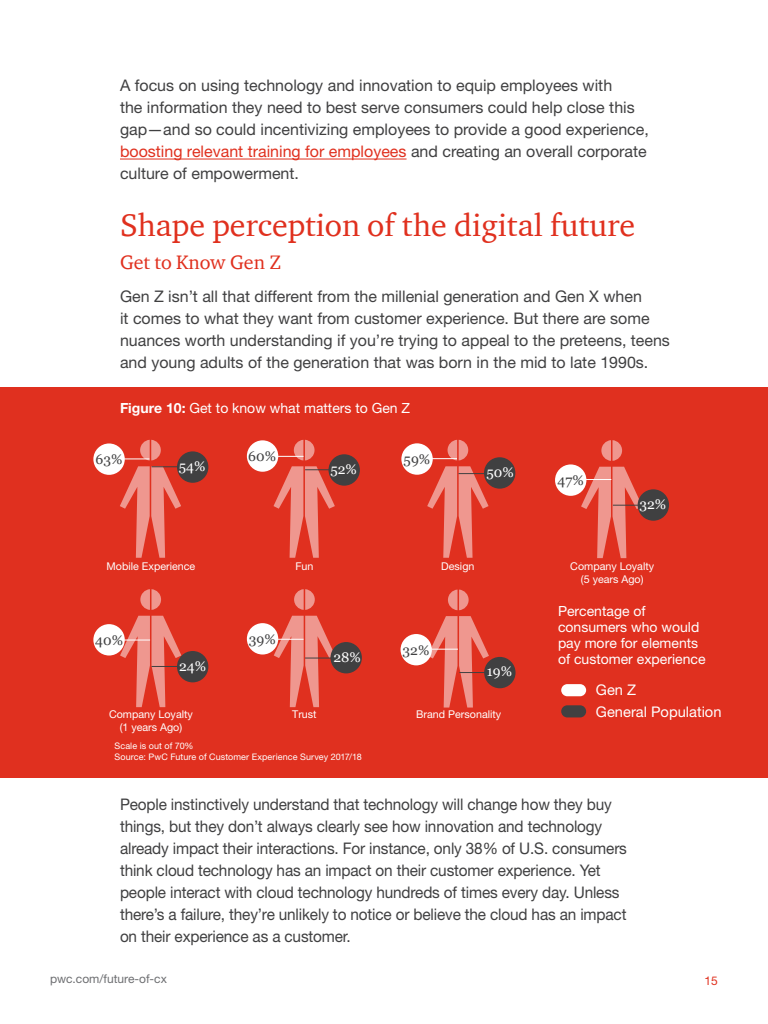
<style>
.page{position:relative;width:768px;height:1024px;background:#fff}
.page>*{position:absolute;margin:0;border:0;box-sizing:border-box;transform-origin:0 0}
.t1{font:32px "ITC Charter Com";color:#e0301e}
.t2{font:20px "ITC Charter Com";color:#e0301e}
.t3{font:16px/22px "Helvetica Neue LT Std";color:#404041}
.t4{font:16px/22px "Helvetica Neue LT Std";color:#404041;scale:.96 1}
.t5{font:14.7px/21.2px "Helvetica Neue LT Std";color:#fff}
.t6{font:14px/16px "Helvetica Neue LT Std";color:#fff}
.t7{font:13.9px "Georgia";color:#fff}
.t8{font:13.9px "Georgia";color:#414142}
.t9{font:12px "Helvetica Neue LT Std";color:#6d6e71}
.t10{font:12px "Helvetica Neue LT Std";color:#e0301e}
.t11{font:10.7px/12.3px "Helvetica Neue LT Std";color:#fff;text-align:center}
.t12{font:9px/11px "Helvetica Neue LT Std";letter-spacing:.01em;color:#fff}
.s1{color:#e0301e}
.s2{font-weight:700}
</style>
<div class="page">
<div style="left:0;top:388px;width:768px;height:390px;background:#e0301f"></div>
<div style="left:561px;top:684px;width:25px;height:12px;background:#fff;border-radius:6px"></div>
<div style="left:561px;top:705px;width:25px;height:12px;background:#404041;border-radius:6px"></div>
<svg style="left:601px;top:440px;width:21px;height:21px"></svg>
<svg style="left:140px;top:589px;width:21px;height:21px"></svg>
<svg style="left:294px;top:589px;width:21px;height:21px"></svg>
<svg style="left:448px;top:590px;width:21px;height:20px"></svg>
<svg style="left:274px;top:466px;width:61px;height:92px"></svg>
<svg style="left:277px;top:440px;width:38px;height:20px"></svg>
<div style="left:329px;top:454px;width:31px;height:32px;background:#404041;border-radius:50%"></div>
<div style="left:247px;top:440px;width:31px;height:32px;background:#fff;border-radius:50%"></div>
<svg style="left:120px;top:616px;width:61px;height:91px"></svg>
<div style="left:177px;top:651px;width:31px;height:31px;background:#404041;border-radius:50%"></div>
<div style="left:93px;top:624px;width:32px;height:32px;background:#fff;border-radius:50%"></div>
<svg style="left:427px;top:466px;width:62px;height:92px"></svg>
<svg style="left:432px;top:440px;width:36px;height:20px"></svg>
<div style="left:484px;top:457px;width:31px;height:32px;background:#404041;border-radius:50%"></div>
<div style="left:401px;top:443px;width:32px;height:32px;background:#fff;border-radius:50%"></div>
<svg style="left:274px;top:616px;width:61px;height:91px"></svg>
<div style="left:330px;top:642px;width:32px;height:31px;background:#404041;border-radius:50%"></div>
<div style="left:247px;top:623px;width:31px;height:32px;background:#fff;border-radius:50%"></div>
<div style="left:484px;top:657px;width:32px;height:31px;background:#404041;border-radius:50%"></div>
<svg style="left:581px;top:467px;width:61px;height:91px"></svg>
<div style="left:638px;top:489px;width:31px;height:32px;background:#404041;border-radius:50%"></div>
<div style="left:555px;top:464px;width:31px;height:32px;background:#fff;border-radius:50%"></div>
<svg style="left:428px;top:616px;width:61px;height:92px"></svg>
<div style="left:401px;top:634px;width:31px;height:31px;background:#fff;border-radius:50%"></div>
<svg style="left:120px;top:466px;width:61px;height:92px"></svg>
<svg style="left:124px;top:440px;width:37px;height:20px"></svg>
<div style="left:177px;top:451px;width:31px;height:32px;background:#404041;border-radius:50%"></div>
<div style="left:93px;top:443px;width:32px;height:32px;background:#fff;border-radius:50%"></div>
<hr style="left:120px;top:159px;width:287px;height:1px;background:#e0301e">
<p class="t3" style="left:120px;top:74px;width:530px">A focus on using technology and innovation to equip employees with<br>the information they need to best serve consumers could help close this gap—and so could incentivizing employees to provide a good experience, <span class="s1">boosting relevant training for employees</span> and creating an overall corporate culture of empowerment.</p>
<h1 class="t1" style="left:120px;top:206px;width:517px">Shape perception of the digital future</h1>
<p class="t2" style="left:120px;top:250px;width:163px">Get to Know Gen Z</p>
<p class="t3" style="left:120px;top:285px;width:551px">Gen Z isn’t all that different from the millenial generation and Gen X when<br>it comes to what they want from customer experience. But there are some nuances worth understanding if you’re trying to appeal to the preteens, teens and young adults of the generation that was born in the mid to late 1990s.</p>
<p class="t6" style="left:120px;top:400px;width:292px"><span class="s2">Figure 10:</span> Get to know what matters to Gen Z</p>
<p class="t8" style="left:95px;top:451px;width:28px">63%</p>
<p class="t7" style="left:179px;top:458px;width:28px">54%</p>
<p class="t8" style="left:248px;top:448px;width:29px">60%</p>
<p class="t7" style="left:330px;top:461px;width:28px">52%</p>
<p class="t8" style="left:404px;top:451px;width:28px">59%</p>
<p class="t7" style="left:487px;top:464px;width:29px">50%</p>
<p class="t8" style="left:557px;top:472px;width:28px">47%</p>
<p class="t7" style="left:639px;top:496px;width:28px">32%</p>
<p class="t11" style="left:107px;top:560px;width:90px">Mobile Experience</p>
<p class="t11" style="left:570px;top:560px;width:85px">Company Loyalty (5 years Ago)</p>
<p class="t11" style="left:295px;top:560px;width:20px">Fun</p>
<p class="t11" style="left:441px;top:560px;width:35px">Design</p>
<p class="t8" style="left:95px;top:631px;width:29px">40%</p>
<p class="t7" style="left:179px;top:657px;width:29px">24%</p>
<p class="t8" style="left:249px;top:630px;width:28px">39%</p>
<p class="t7" style="left:333px;top:648px;width:29px">28%</p>
<p class="t8" style="left:403px;top:641px;width:28px">32%</p>
<p class="t7" style="left:487px;top:663px;width:27px">19%</p>
<p class="t11" style="left:109px;top:708px;width:85px">Company Loyalty (1 years Ago)</p>
<p class="t11" style="left:292px;top:708px;width:26px">Trust</p>
<p class="t11" style="left:416px;top:708px;width:87px">Brand Personality</p>
<p class="t6" style="left:558px;top:603px;width:149px">Percentage of consumers who would pay more for elements of customer experience</p>
<p class="t5" style="left:596px;top:679px;width:127px">Gen Z<br>General Population</p>
<p class="t12" style="left:114px;top:741px;width:249px">Scale is out of 70%<br>Source: PwC Future of Customer Experience Survey 2017/18</p>
<p class="t4" style="left:120px;top:793px;width:530px">People instinctively understand that technology will change how they buy things, but they don’t always clearly see how innovation and technology already impact their interactions. For instance, only 38% of U.S. consumers think cloud technology has an impact on their customer experience. Yet people interact with cloud technology hundreds of times every day. Unless there’s a failure, they’re unlikely to notice or believe the cloud has an impact on their experience as a customer.</p>
<p class="t9" style="left:50px;top:971px;width:118px">pwc.com/future-of-cx</p>
<p class="t10" style="left:705px;top:973px;width:15px">15</p>
</div>
